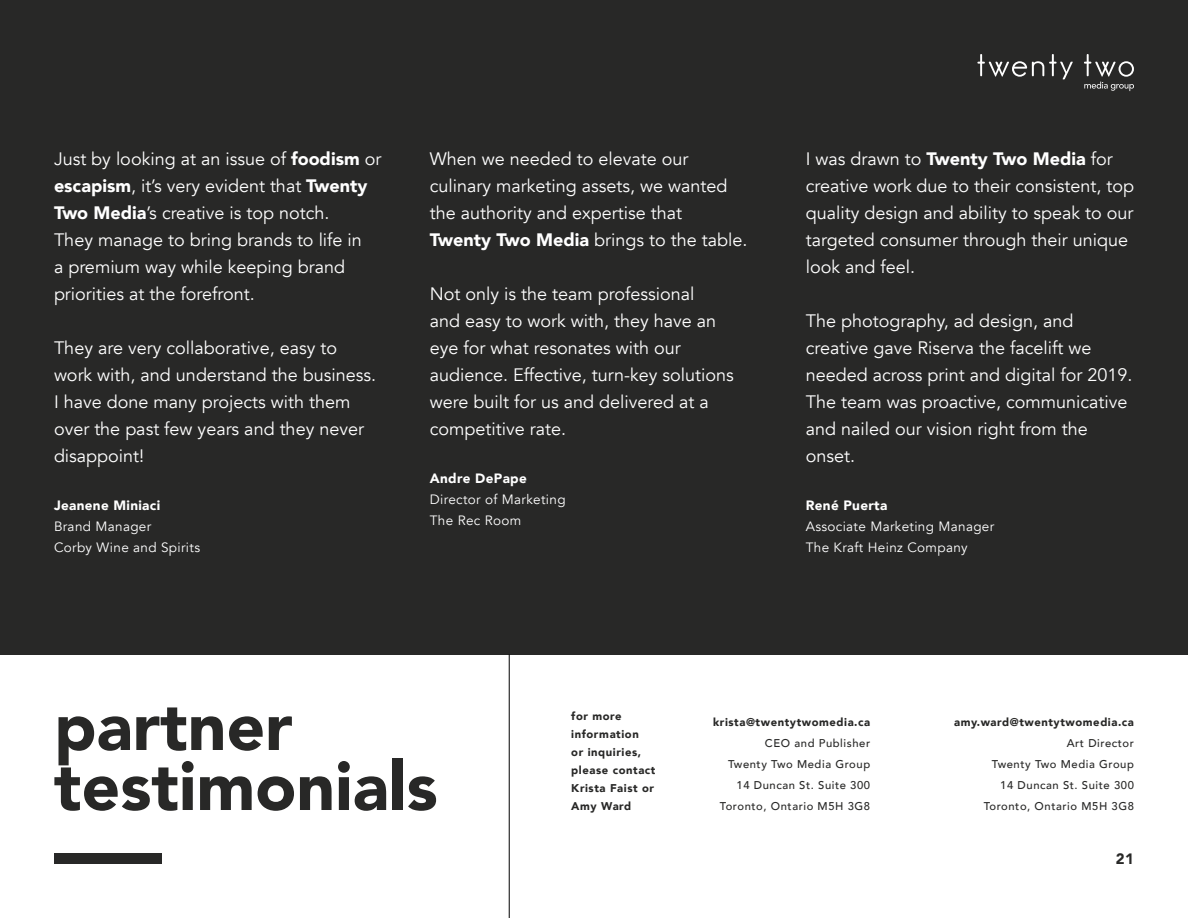
<style>
.page{position:relative;width:1188px;height:918px;background:#fff}
.page>*{position:absolute;margin:0;border:0;box-sizing:border-box;transform-origin:0 0}
.t1{font:900 67.5px/60px "Avenir";color:#282827}
.t2{font:18px/27px "Avenir";color:#fff}
.t3{font:900 15px "Avenir";color:#282827}
.t4{font:13.5px/21px "Avenir";letter-spacing:.025em;color:#fff}
.t5{font:900 13.5px "Avenir";letter-spacing:.025em;color:#fff}
.t6{font:500 11.25px/21px "Avenir";letter-spacing:.05em;color:#282827;text-align:right}
.t7{font:900 11.25px/18px "Avenir";letter-spacing:.05em;color:#282827}
.s1{font-weight:900}
</style>
<div class="page">
<div style="left:0;top:0;width:1188px;height:654px;background:#282827"></div>
<div style="left:54px;top:853px;width:108px;height:11px;background:#282827"></div>
<hr style="left:509px;top:654px;width:1px;height:264px;background:#000">
<svg style="left:977px;top:54px;width:96px;height:25px"></svg>
<svg style="left:1084px;top:54px;width:50px;height:37px"></svg>
<p class="t2" style="left:54px;top:146px;width:329px">Just by looking at an issue of <span class="s1">foodism</span> or <span class="s1">escapism</span>, it’s very evident that <span class="s1">Twenty Two Media</span>’s creative is top notch.<br>They manage to bring brands to life in<br>a premium way while keeping brand priorities at the forefront.</p>
<p class="t2" style="left:54px;top:335px;width:324px">They are very collaborative, easy to work with, and understand the business.<br>I have done many projects with them over the past few years and they never disappoint!</p>
<p class="t5" style="left:54px;top:494px;width:108px">Jeanene Miniaci</p>
<p class="t4" style="left:54px;top:516px;width:148px">Brand Manager<br>Corby Wine and Spirits</p>
<p class="t2" style="left:430px;top:146px;width:319px">When we needed to elevate our culinary marketing assets, we wanted the authority and expertise that <span class="s1">Twenty Two Media</span> brings to the table.</p>
<p class="t2" style="left:430px;top:281px;width:306px">Not only is the team professional<br>and easy to work with, they have an eye for what resonates with our audience. Effective, turn-key solutions were built for us and delivered at a competitive rate.</p>
<p class="t5" style="left:430px;top:467px;width:98px">Andre DePape</p>
<p class="t4" style="left:430px;top:489px;width:137px">Director of Marketing<br>The Rec Room</p>
<p class="t2" style="left:806px;top:146px;width:330px">I was drawn to <span class="s1">Twenty Two Media</span> for creative work due to their consistent, top quality design and ability to speak to our targeted consumer through their unique look and feel.</p>
<p class="t2" style="left:806px;top:308px;width:328px">The photography, ad design, and creative gave Riserva the facelift we needed across print and digital for 2019.<br>The team was proactive, communicative and nailed our vision right from the onset.</p>
<p class="t5" style="left:806px;top:494px;width:83px">René Puerta</p>
<p class="t4" style="left:806px;top:516px;width:190px">Associate Marketing Manager<br>The Kraft Heinz Company</p>
<h1 class="t1" style="left:54px;top:695px;width:385px">partner testimonials</h1>
<p class="t7" style="left:571px;top:707px;width:86px">for more information<br>or inquiries, please contact<br>Krista Faist or<br>Amy Ward</p>
<p class="t7" style="left:713px;top:713px;width:159px">krista@twentytwomedia.ca</p>
<p class="t6" style="left:720px;top:732px;width:152px">CEO and Publisher<br>Twenty Two Media Group<br>14 Duncan St. Suite 300<br>Toronto, Ontario M5H 3G8</p>
<p class="t7" style="left:954px;top:713px;width:181px">amy.ward@twentytwomedia.ca</p>
<p class="t6" style="left:984px;top:732px;width:152px">Art Director<br>Twenty Two Media Group<br>14 Duncan St. Suite 300<br>Toronto, Ontario M5H 3G8</p>
<p class="t3" style="left:1116px;top:846px;width:20px">21</p>
</div>
